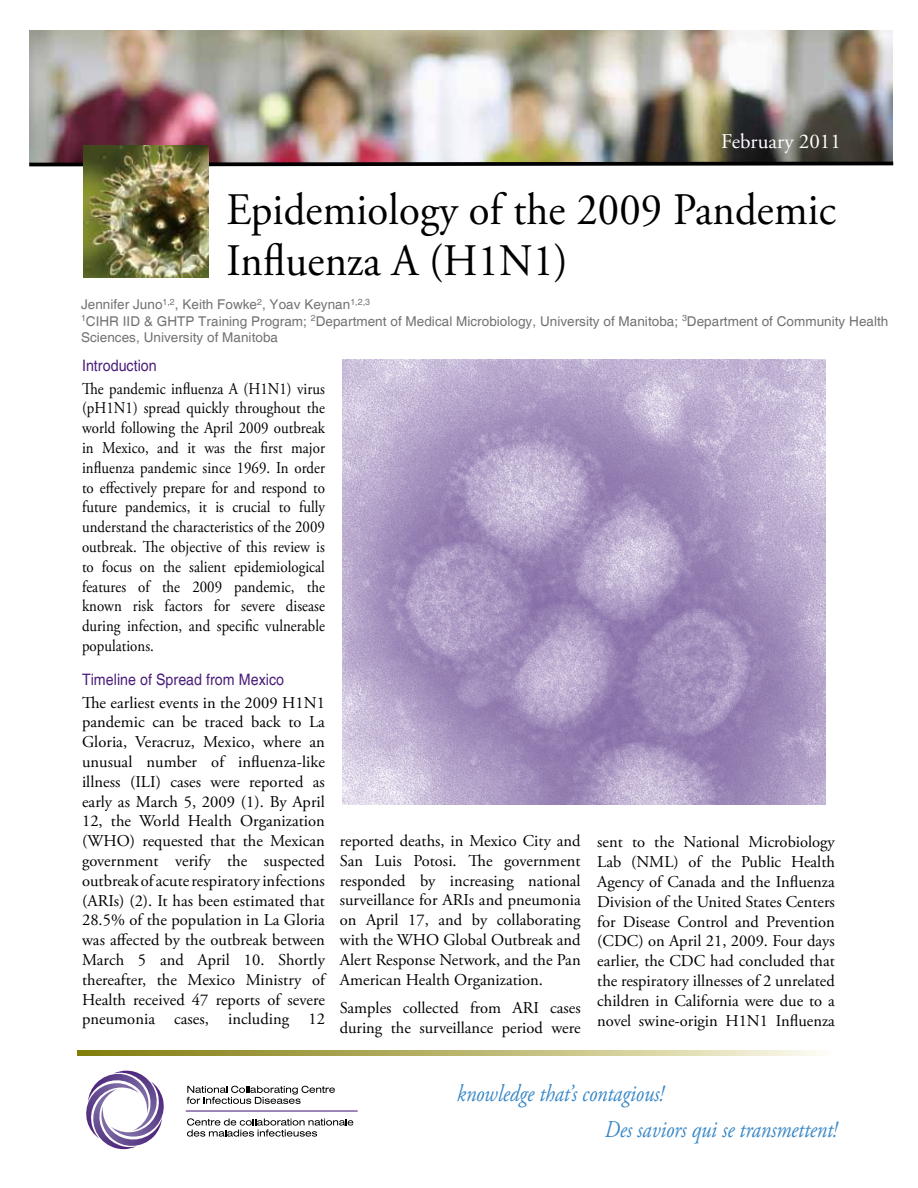
<style>
.page{position:relative;width:918px;height:1188px;background:#fff}
.page>*{position:absolute;margin:0;border:0;box-sizing:border-box;transform-origin:0 0}
.t1{font:45px/51px "Adobe Garamond Pro";letter-spacing:.005em;color:#000;scale:.95 1}
.t2{font:italic 24px/36px "Adobe Garamond Pro";color:#3987c5;scale:.85 1}
.t3{font:21px "Adobe Garamond Pro";color:#fff}
.t4{font:16.5px/19.8px "Adobe Garamond Pro";letter-spacing:.005em;color:#000;text-align:justify}
.t5{font:16.5px/19.8px "Adobe Garamond Pro";letter-spacing:.005em;color:#000;text-align:justify;scale:.9 1}
.t6{font:condensed 15.75px "Helvetica";letter-spacing:.005em;color:#4a1d7a;scale:1.1 1}
.t7{font:13.5px/16.5px "Helvetica";letter-spacing:.005em;color:#727273}
</style>
<div class="page">
<svg style="left:78px;top:1051px;width:741px;height:4px;background:#bab671"></svg>
<svg style="left:187px;top:1086px;width:148px;height:18px"></svg>
<svg style="left:187px;top:1118px;width:166px;height:19px"></svg>
<svg style="left:86px;top:1071px;width:78px;height:78px"></svg>
<hr style="left:186px;top:1110px;width:172px;height:2px;background:#4a1d7a">
<img style="left:343px;top:359px;width:483px;height:446px">
<img style="left:29px;top:30px;width:864px;height:130px">
<img style="left:29px;top:160px;width:865px;height:7px">
<img style="left:83px;top:145px;width:126px;height:132px">
<p class="t3" style="left:721px;top:128px;width:121px">February 2011</p>
<h1 class="t1" style="left:227px;top:186px;width:643px">Epidemiology of the 2009 Pandemic<br>Influenza A (H1N1)</h1>
<p class="t7" style="left:81px;top:297px;width:809px">Jennifer Juno<sup>1,2</sup>, Keith Fowke<sup>2</sup>, Yoav Keynan<sup>1,2,3<br>1</sup>CIHR IID &amp; GHTP Training Program; <sup>2</sup>Department of Medical Microbiology, University of Manitoba; <sup>3</sup>Department of Community Health<br>Sciences, University of Manitoba</p>
<p class="t6" style="left:82px;top:356px;width:70px">Introduction</p>
<p class="t5" style="left:82px;top:379px;width:271px">The pandemic influenza A (H1N1) virus (pH1N1) spread quickly throughout the world following the April 2009 outbreak in Mexico, and it was the first major influenza pandemic since 1969. In order to effectively prepare for and respond to future pandemics, it is crucial to fully understand the characteristics of the 2009 outbreak. The objective of this review is to focus on the salient epidemiological features of the 2009 pandemic, the known risk factors for severe disease during infection, and specific vulnerable populations.</p>
<p class="t6" style="left:82px;top:670px;width:185px">Timeline of Spread from Mexico</p>
<p class="t4" style="left:82px;top:693px;width:244px">The earliest events in the 2009 H1N1 pandemic can be traced back to La Gloria, Veracruz, Mexico, where an unusual number of influenza-like illness (ILI) cases were reported as early as March 5, 2009 (1). By April 12, the World Health Organization (WHO) requested that the Mexican government verify the suspected outbreak of acute respiratory infections (ARIs) (2). It has been estimated that 28.5% of the population in La Gloria was affected by the outbreak between March 5 and April 10. Shortly thereafter, the Mexico Ministry of Health received 47 reports of severe pneumonia cases, including 12</p>
<p class="t4" style="left:340px;top:831px;width:242px">reported deaths, in Mexico City and San Luis Potosi. The government responded by increasing national surveillance for ARIs and pneumonia on April 17, and by collaborating with the WHO Global Outbreak and Alert Response Network, and the Pan American Health Organization.</p>
<p class="t4" style="left:340px;top:999px;width:242px">Samples collected from ARI cases during the surveillance period were</p>
<p class="t4" style="left:597px;top:833px;width:239px">sent to the National Microbiology Lab (NML) of the Public Health Agency of Canada and the Influenza Division of the United States Centers for Disease Control and Prevention (CDC) on April 21, 2009. Four days earlier, the CDC had concluded that the respiratory illnesses of 2 unrelated children in California were due to a novel swine-origin H1N1 Influenza</p>
<h2 class="t2" style="left:605px;top:1076px;width:275px;text-indent:-148px">knowledge that’s contagious!<br>Des saviors qui se transmettent!</h2>
</div>
